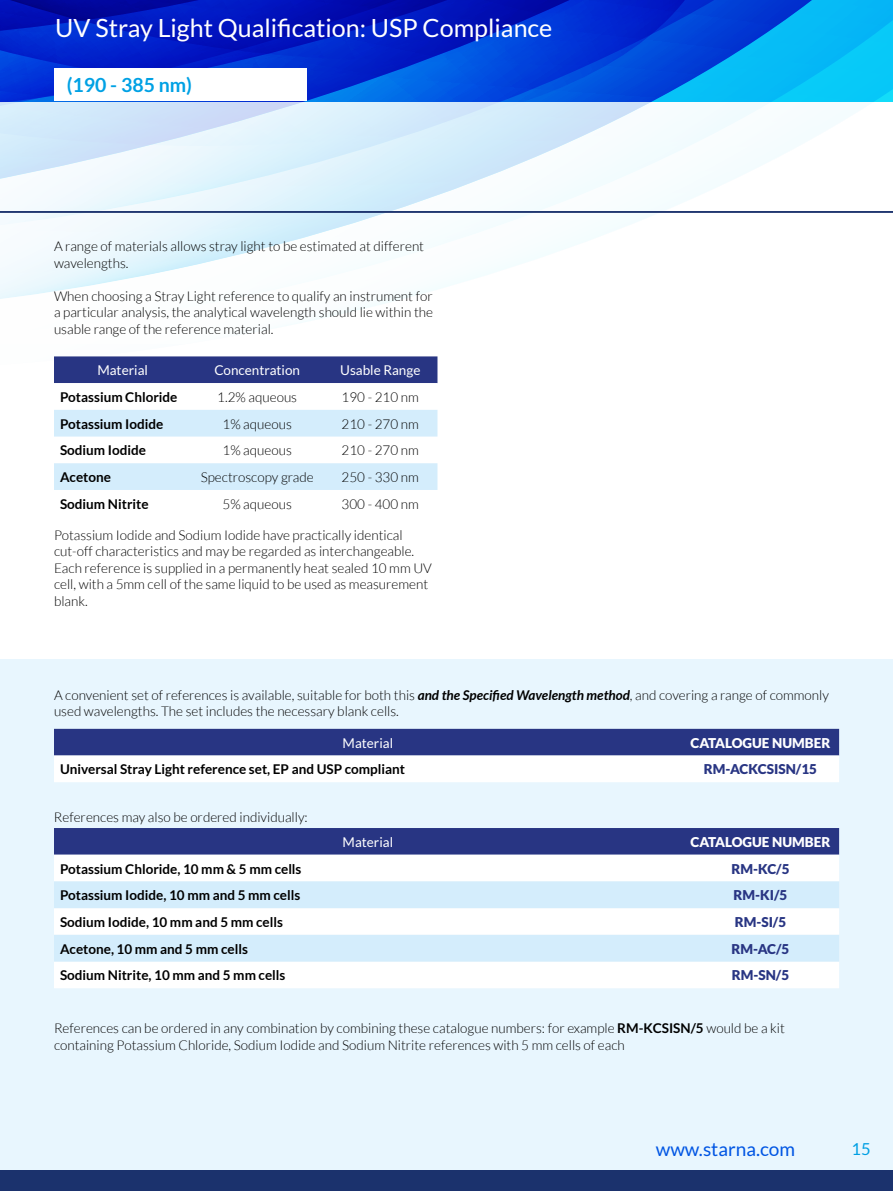
<style>
.page{position:relative;width:893px;height:1191px;background:#fff}
.page>*{position:absolute;margin:0;border:0;box-sizing:border-box;transform-origin:0 0}
.t1{font:25.05px "Lato";color:#fff}
.t2{font:700 19.5px "Lato";color:#00a1e4}
.t3{font:19.05px "Lato";color:#0055e3}
.t4{font:16.5px "Lato";color:#009fe3}
.t5{font:300 13.5px/16.5px "Lato";color:#000}
.t6{font:700 13.5px "Lato";color:#000}
.t7{font:900 13.5px "Lato";color:#283583}
.t8{font:13.5px "Lato";color:#fff}
.t9{font:900 13.5px "Lato";color:#fff}
.s1{font-weight:700;font-style:italic}
.s2{font-weight:700}
</style>
<div class="page">
<svg style="left:0;top:0;width:893px;height:103px;background:#044bd4"></svg>
<svg style="left:0;top:103px;width:870px;height:310px"></svg>
<div style="left:54px;top:356px;width:383px;height:27px;background:#283583"></div>
<svg style="left:54px;top:383px;width:383px;height:27px"></svg>
<svg style="left:54px;top:410px;width:383px;height:80px"></svg>
<div style="left:0;top:659px;width:893px;height:532px;background:#e8f6fe"></div>
<div style="left:0;top:1170px;width:893px;height:21px;background:#1b326d"></div>
<hr style="left:0;top:211px;width:893px;height:2px;background:#1b326d">
<svg style="left:54px;top:729px;width:785px;height:53px;background:#949ac1"></svg>
<div style="left:54px;top:828px;width:785px;height:26px;background:#283583"></div>
<div style="left:54px;top:854px;width:785px;height:134px;background:#fff"></div>
<svg style="left:54px;top:881px;width:785px;height:80px;background:#e2f3fc"></svg>
<div style="left:54px;top:68px;width:252px;height:33px;background:#fff"></div>
<h1 class="t1" style="left:55px;top:14px;width:499px">UV Stray Light Qualification: USP Compliance</h1>
<h2 class="t2" style="left:67px;top:74px;width:127px">(190 - 385 nm)</h2>
<p class="t5" style="left:54px;top:238px;width:372px">A range of materials allows stray light to be estimated at different wavelengths.</p>
<p class="t5" style="left:54px;top:288px;width:381px;text-align:justify">When choosing a Stray Light reference to qualify an instrument for a particular analysis, the analytical wavelength should lie within the usable range of the reference material.</p>
<p class="t8" style="left:97px;top:363px;width:52px">Material</p>
<p class="t8" style="left:214px;top:363px;width:87px">Concentration</p>
<p class="t8" style="left:340px;top:363px;width:82px">Usable Range</p>
<p class="t6" style="left:60px;top:389px;width:119px">Potassium Chloride</p>
<p class="t5" style="left:217px;top:389px;width:81px">1.2% aqueous</p>
<p class="t5" style="left:342px;top:389px;width:79px">190 - 210 nm</p>
<p class="t6" style="left:60px;top:416px;width:105px">Potassium Iodide</p>
<p class="t5" style="left:223px;top:415px;width:71px">1% aqueous</p>
<p class="t5" style="left:342px;top:415px;width:79px">210 - 270 nm</p>
<p class="t6" style="left:60px;top:443px;width:88px">Sodium Iodide</p>
<p class="t5" style="left:223px;top:442px;width:71px">1% aqueous</p>
<p class="t5" style="left:342px;top:442px;width:79px">210 - 270 nm</p>
<p class="t6" style="left:60px;top:469px;width:53px">Acetone</p>
<p class="t5" style="left:201px;top:469px;width:114px">Spectroscopy grade</p>
<p class="t5" style="left:342px;top:469px;width:79px">250 - 330 nm</p>
<p class="t6" style="left:60px;top:496px;width:90px">Sodium Nitrite</p>
<p class="t5" style="left:223px;top:496px;width:71px">5% aqueous</p>
<p class="t5" style="left:342px;top:496px;width:79px">300 - 400 nm</p>
<p class="t5" style="left:54px;top:527px;width:379px">Potassium Iodide and Sodium Iodide have practically identical cut-off characteristics and may be regarded as interchangeable.<br>Each reference is supplied in a permanently heat sealed 10 mm UV cell, with a 5mm cell of the same liquid to be used as measurement blank.</p>
<p class="t5" style="left:54px;top:687px;width:776px">A convenient set of references is available, suitable for both this <span class="s1">and the Specified Wavelength method</span>, and covering a range of commonly used wavelengths. The set includes the necessary blank cells.</p>
<p class="t8" style="left:343px;top:735px;width:52px">Material</p>
<p class="t9" style="left:691px;top:734px;width:141px">CATALOGUE NUMBER</p>
<p class="t6" style="left:60px;top:761px;width:347px">Universal Stray Light reference set, EP and USP compliant</p>
<p class="t7" style="left:704px;top:761px;width:115px">RM-ACKCSISN/15</p>
<p class="t5" style="left:54px;top:809px;width:255px">References may also be ordered individually:</p>
<p class="t8" style="left:343px;top:834px;width:52px">Material</p>
<p class="t9" style="left:691px;top:834px;width:141px">CATALOGUE NUMBER</p>
<p class="t6" style="left:60px;top:861px;width:243px">Potassium Chloride, 10 mm &amp; 5 mm cells</p>
<p class="t7" style="left:731px;top:860px;width:60px">RM-KC/5</p>
<p class="t6" style="left:60px;top:887px;width:242px">Potassium Iodide, 10 mm and 5 mm cells</p>
<p class="t7" style="left:733px;top:887px;width:55px">RM-KI/5</p>
<p class="t6" style="left:60px;top:914px;width:224px">Sodium Iodide, 10 mm and 5 mm cells</p>
<p class="t7" style="left:735px;top:914px;width:53px">RM-SI/5</p>
<p class="t6" style="left:60px;top:941px;width:189px">Acetone, 10 mm and 5 mm cells</p>
<p class="t7" style="left:732px;top:940px;width:59px">RM-AC/5</p>
<p class="t6" style="left:60px;top:967px;width:227px">Sodium Nitrite, 10 mm and 5 mm cells</p>
<p class="t7" style="left:732px;top:967px;width:59px">RM-SN/5</p>
<p class="t5" style="left:54px;top:1020px;width:732px">References can be ordered in any combination by combining these catalogue numbers: for example <span class="s2">RM-KCSISN/5</span> would be a kit containing Potassium Chloride, Sodium Iodide and Sodium Nitrite references with 5 mm cells of each</p>
<h3 class="t3" style="left:656px;top:1138px;width:141px">www.starna.com</h3>
<p class="t4" style="left:851px;top:1140px;width:21px">15</p>
</div>
